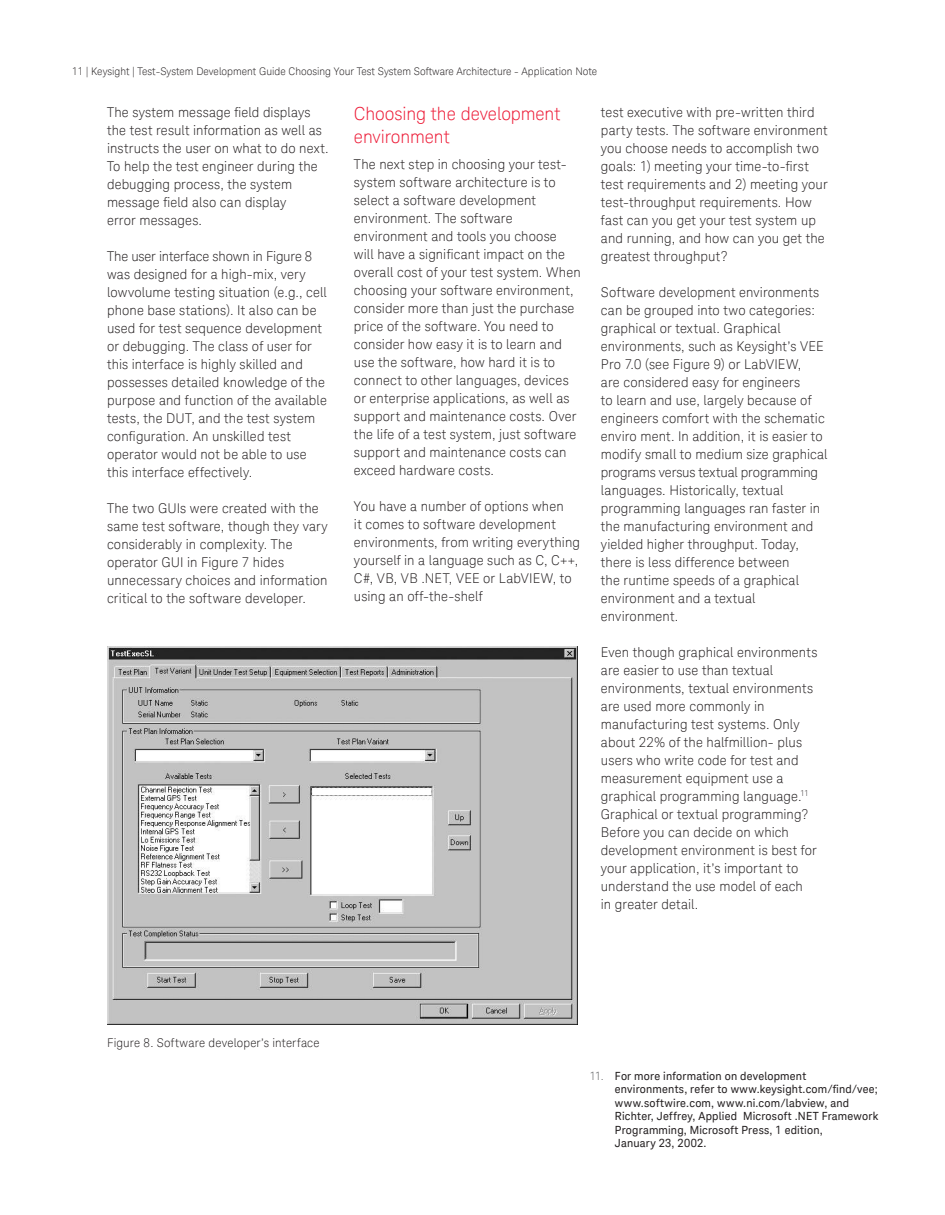
<style>
.page{position:relative;width:945px;height:1215px;background:#fff}
.page>*{position:absolute;margin:0;border:0;box-sizing:border-box;transform-origin:0 0}
.t1{font:300 18px/22.5px "Keysight Sans";letter-spacing:-.005em;color:#ed1a36}
.t2{font:300 13.5px/18px "Keysight Sans";letter-spacing:.01em;color:#231f20}
.t3{font:300 12px "Keysight Sans";letter-spacing:.015em;color:#231f20}
.t4{font:11.25px/13.5px "Keysight Sans";letter-spacing:.015em;color:#231f20}
.t5{font:300 10.5px "Keysight Sans";color:#231f20}
.s1{font-weight:300;color:#57585a}
</style>
<div class="page">
<img style="left:107px;top:646px;width:470px;height:378px">
<p class="t5" style="left:72px;top:67px;width:527px">11 | Keysight | Test-System Development Guide Choosing Your Test System Software Architecture - Application Note</p>
<p class="t2" style="left:107px;top:103px;width:223px">The system message ield displays the test result information as well as instructs the user on what to do next.<br>To help the test engineer during the debugging process, the system message ield also can display<br>error messages.</p>
<p class="t2" style="left:107px;top:247px;width:221px">The user interface shown in Figure 8 was designed for a high-mix, very lowvolume testing situation (e.g., cell phone base stations). It also can be used for test sequence development or debugging. The class of user for this interface is highly skilled and possesses detailed knowledge of the purpose and function of the available tests, the DUT, and the test system coniguration. An unskilled test operator would not be able to use this interface effectively.</p>
<p class="t2" style="left:107px;top:500px;width:222px">The two GUIs were created with the same test software, though they vary considerably in complexity. The operator GUI in Figure 7 hides unnecessary choices and information critical to the software developer.</p>
<p class="t2" style="left:601px;top:104px;width:228px">test executive with pre-written third party tests. The software environment you choose needs to accomplish two goals: 1) meeting your time-to-i rst test requirements and 2) meeting your test-throughput requirements. How fast can you get your test system up and running, and how can you get the greatest throughput?</p>
<p class="t2" style="left:601px;top:284px;width:228px">Software development environments can be grouped into two categories: graphical or textual. Graphical environments, such as Keysight’s VEE Pro 7.0 (see Figure 9) or LabVIEW,<br>are considered easy for engineers<br>to learn and use, largely because of engineers comfort with the schematic enviro ment. In addition, it is easier to modify small to medium size graphical programs versus textual programming languages. Historically, textual programming languages ran faster in the manufacturing environment and yielded higher throughput. Today, there is less difference between<br>the runtime speeds of a graphical environment and a textual environment.</p>
<p class="t2" style="left:601px;top:644px;width:218px">Even though graphical environments are easier to use than textual environments, textual environments are used more commonly in manufacturing test systems. Only about 22% of the halfmillion- plus users who write code for test and measurement equipment use a graphical programming language.<sup>11<br></sup>Graphical or textual programming?<br>Before you can decide on which development environment is best for your application, it’s important to understand the use model of each<br>in greater detail.</p>
<h1 class="t1" style="left:354px;top:104px;width:208px">Choosing the development environment</h1>
<p class="t2" style="left:354px;top:156px;width:228px">The next step in choosing your test&shy;system software architecture is to select a software development environment. The software environment and tools you choose<br>will have a signiicant impact on the overall cost of your test system. When choosing your software environment, consider more than just the purchase price of the software. You need to consider how easy it is to learn and use the software, how hard it is to connect to other languages, devices or enterprise applications, as well as support and maintenance costs. Over the life of a test system, just software support and maintenance costs can exceed hardware costs.</p>
<p class="t2" style="left:354px;top:498px;width:228px">You have a number of options when<br>it comes to software development environments, from writing everything yourself in a language such as C, C++, C#, VB, VB .NET, VEE or LabVIEW, to using an off-the-shelf</p>
<p class="t3" style="left:107px;top:1036px;width:214px">Figure 8. Software developer’s interface</p>
<p class="t4" style="left:615px;top:1070px;width:265px;text-indent:-25px"><span class="s1">11.</span> For more information on development environments, refer to www.keysight.com/i nd/vee; www.softwire.com, www.ni.com/labview, and Richter, Jeffrey, Applied Microsoft .NET Framework Programming, Microsoft Press, 1 edition,<br>January 23, 2002.</p>
</div>
